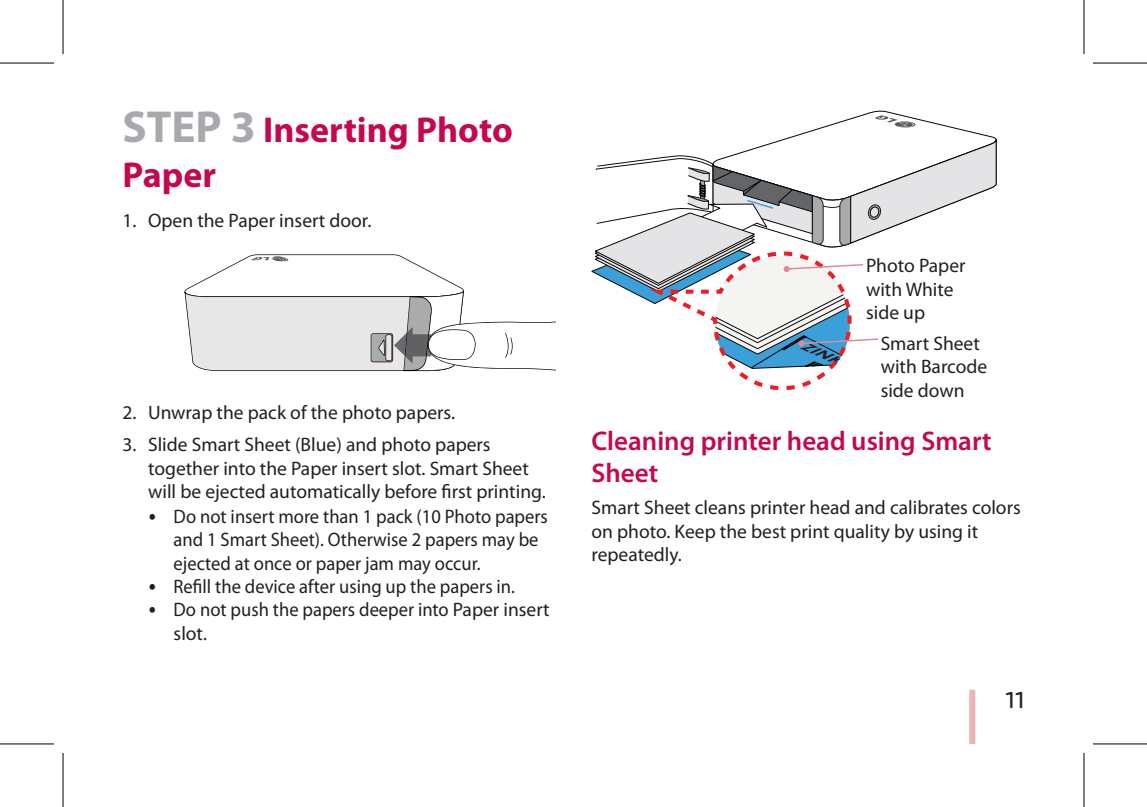
<style>
.page{position:relative;width:1147px;height:807px;background:#fff}
.page>*{position:absolute;margin:0;border:0;box-sizing:border-box;transform-origin:0 0}
.t1{font:700 36px/45px "Myriad Pro";color:#c50750}
.t2{font:600 27px/32.4px "Myriad Pro";color:#c50750}
.t3{font:500 24px "Bryant LG";color:#231f20}
.t4{font:19.5px/23.4px "Myriad Pro";color:#231f20}
.t5{font:19.5px "Myriad Pro";color:#231f20;scale:.95 1}
.t6{font:italic 700 12px "Century Gothic";color:#231f20;scale:1.61 1}
.s1{font-size:45px;color:#a8a9ad}
</style>
<div class="page">
<div style="left:969px;top:689px;width:6px;height:54px;background:#ebb5b7"></div>
<svg style="left:184px;top:254px;width:371px;height:118px"></svg>
<svg style="left:591px;top:110px;width:405px;height:280px"></svg>
<svg style="left:798px;top:340px;width:7px;height:7px"></svg>
<svg style="left:0;top:744px;width:54px;height:1px"></svg>
<svg style="left:1093px;top:744px;width:53px;height:1px"></svg>
<hr style="left:0;top:62px;width:54px;height:2px;background:#000">
<hr style="left:1092px;top:62px;width:54px;height:2px;background:#000">
<hr style="left:0;top:743px;width:54px;height:1px;background:#000">
<hr style="left:1092px;top:743px;width:54px;height:1px;background:#000">
<hr style="left:62px;top:0;width:2px;height:54px;background:#000">
<hr style="left:62px;top:752px;width:2px;height:54px;background:#000">
<hr style="left:1083px;top:0;width:1px;height:54px;background:#000">
<hr style="left:1083px;top:752px;width:1px;height:54px;background:#000">
<h1 class="t1" style="left:123px;top:106px;width:392px"><span class="s1">STEP 3</span> Inserting Photo<br>Paper</h1>
<p class="t4" style="left:123px;top:208px;width:250px">1. Open the Paper insert door.</p>
<p class="t4" style="left:123px;top:400px;width:334px">2. Unwrap the pack of the photo papers.</p>
<p class="t4" style="left:123px;top:432px;width:369px">3. Slide Smart Sheet (Blue) and photo papers</p>
<p class="t4" style="left:148px;top:456px;width:382px">together into the Paper insert slot. Smart Sheet</p>
<p class="t4" style="left:148px;top:479px;width:399px">will be ejected automatically before first printing.</p>
<p class="t5" style="left:174px;top:504px;width:395px">Do not insert more than 1 pack (10 Photo papers</p>
<p class="t5" style="left:174px;top:527px;width:385px">and 1 Smart Sheet). Otherwise 2 papers may be</p>
<p class="t5" style="left:174px;top:551px;width:325px">ejected at once or paper jam may occur.</p>
<p class="t5" style="left:174px;top:574px;width:361px">Refill the device after using up the papers in.</p>
<p class="t5" style="left:174px;top:597px;width:397px">Do not push the papers deeper into Paper insert</p>
<p class="t4" style="left:174px;top:621px;width:35px">slot.</p>
<p class="t4" style="left:866px;top:253px;width:101px">Photo Paper with White side up</p>
<p class="t6" style="left:805px;top:335px;width:27px;rotate:25deg">ZINK</p>
<p class="t4" style="left:880px;top:331px;width:108px">Smart Sheet with Barcode side down</p>
<h2 class="t2" style="left:591px;top:423px;width:402px">Cleaning printer head using Smart<br>Sheet</h2>
<p class="t4" style="left:591px;top:495px;width:431px">Smart Sheet cleans printer head and calibrates colors on photo. Keep the best print quality by using it repeatedly.</p>
<p class="t3" style="left:1005px;top:685px;width:20px">11</p>
</div>
